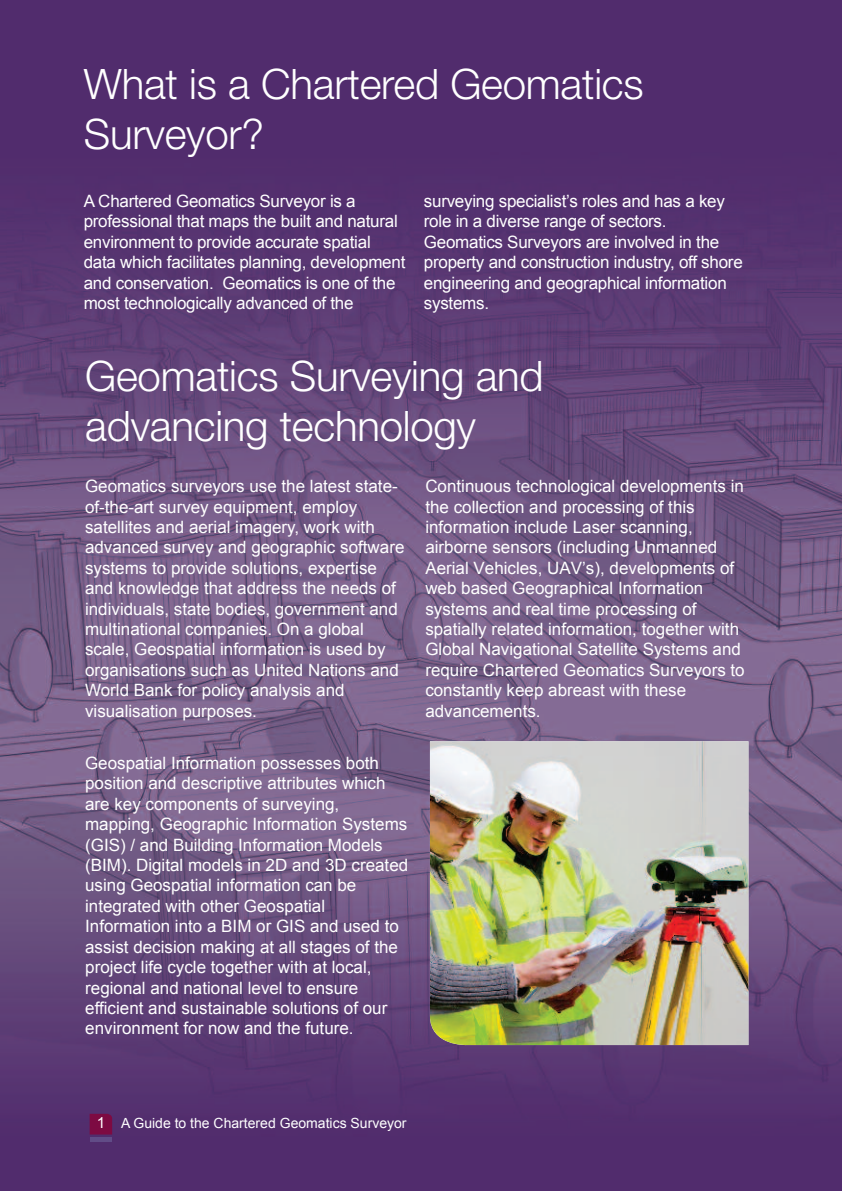
<style>
.page{position:relative;width:842px;height:1191px;background:#fff}
.page>*{position:absolute;margin:0;border:0;box-sizing:border-box;transform-origin:0 0}
.t1{font:300 42px/50.4px "Helvetica Neue";letter-spacing:-.005em;color:#fff}
.t2{font:17px/20.4px "Arial";color:#fff}
.t3{font:14px "Arial";color:#fff}
.s1{font-size:15.2px}
</style>
<div class="page">
<img style="left:0;top:0;width:842px;height:1191px">
<svg style="left:90px;top:1113px;width:22px;height:21px"></svg>
<hr style="left:90px;top:1137px;width:22px;height:4px;background:#614c87">
<img style="left:430px;top:741px;width:318px;height:304px">
<h1 class="t1" style="left:84px;top:63px;width:561px">What is a Chartered Geomatics<br>Surveyor?</h1>
<p class="t2" style="left:84px;top:191px;width:323px">A Chartered Geomatics Surveyor is a professional that maps the built and natural environment to provide accurate spatial data which facilitates planning, development and conservation. Geomatics is one of the most technologically advanced of the</p>
<p class="t2" style="left:424px;top:191px;width:320px">surveying specialist’s roles and has a key role in a diverse range of sectors.<br>Geomatics Surveyors are involved in the property and construction industry, off shore engineering and geographical information systems.</p>
<h1 class="t1" style="left:85px;top:354px;width:460px">Geomatics Surveying and advancing technology</h1>
<p class="t2" style="left:85px;top:476px;width:321px">Geomatics surveyors use the latest state&shy;of-the-art survey equipment, employ satellites and aerial imagery, work with advanced survey and geographic software systems to provide solutions, expertise and knowledge that address the needs of individuals, state bodies, government and multinational companies. On a global scale, Geospatial information is used by organisations such as United Nations and World Bank for policy analysis and visualisation purposes.</p>
<p class="t2" style="left:85px;top:753px;width:325px">Geospatial Information possesses both position and descriptive attributes which are key components of surveying, mapping, Geographic Information Systems (GIS) / and Building Information Models (BIM). Digital models in 2D and 3D created using Geospatial information can be integrated with other Geospatial Information into a BIM or GIS and used to assist decision making at all stages of the project life cycle together with at local, regional and national level to ensure efficient and sustainable solutions of our environment for now and the future.</p>
<p class="t2" style="left:425px;top:476px;width:321px">Continuous technological developments in the collection and processing of this information include Laser scanning, airborne sensors (including Unmanned Aerial Vehicles, UAV’s), developments of web based Geographical Information systems and real time processing of spatially related information, together with Global Navigational Satellite Systems and require Chartered Geomatics Surveyors to constantly keep abreast with these advancements.</p>
<p class="t3" style="left:97px;top:1115px;width:311px"><span class="s1">1</span> A Guide to the Chartered Geomatics Surveyor</p>
</div>
